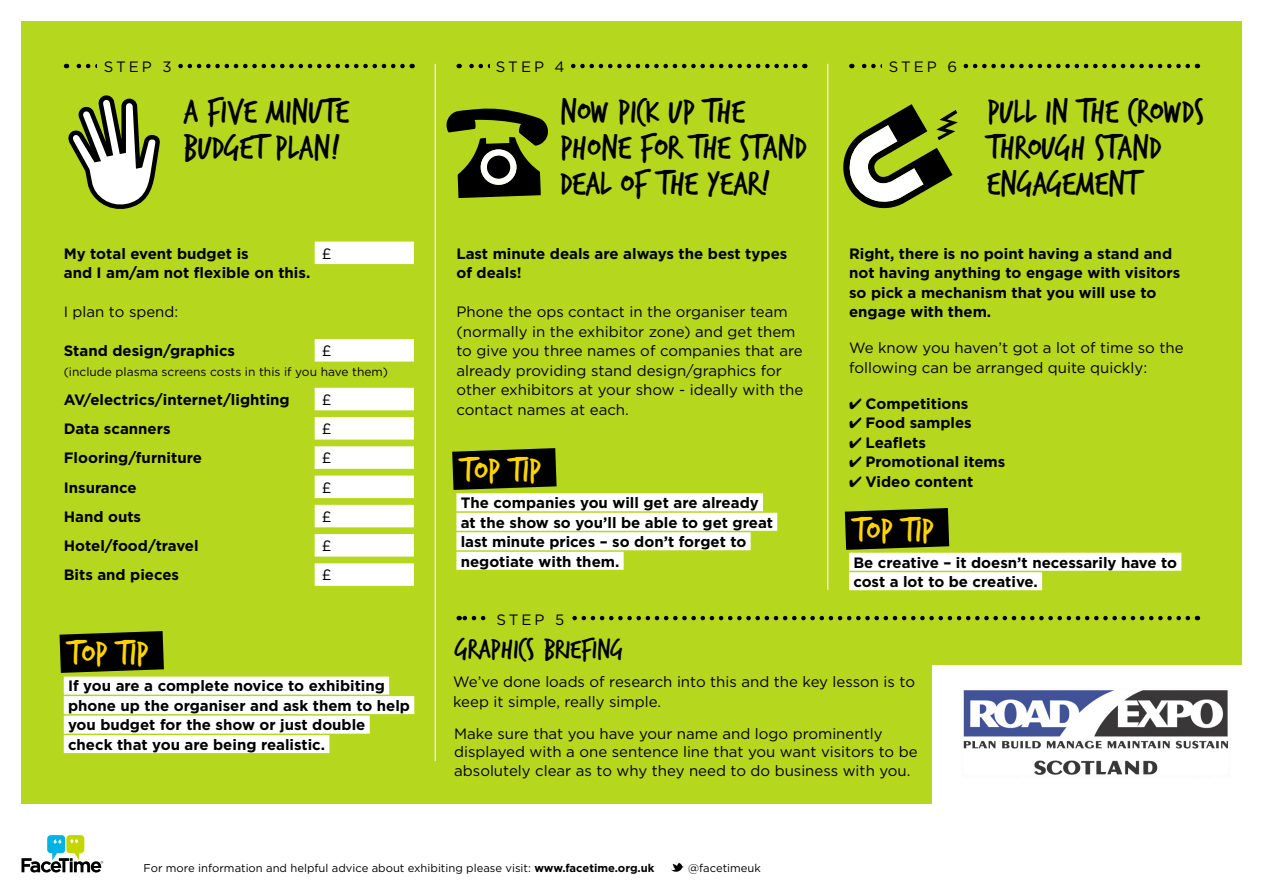
<style>
.page{position:relative;width:1263px;height:893px;background:#fff}
.page>*{position:absolute;margin:0;border:0;box-sizing:border-box;transform-origin:0 0}
.t1{font:36px/36px "Trash Hand";color:#000}
.t2{font:36px "Trash Hand";color:#ffd500}
.t3{font:30.15px "Trash Hand";color:#000}
.t4{font:700 15px/19.5px "Gotham HTF";color:#000}
.t5{font:15px/19.5px "Gotham HTF";color:#000}
.t6{font:12px "Gotham HTF";color:#000}
.t7{font:11.25px "Gotham HTF";color:#000}
.s1{font-size:28.95px}
.s2{font-weight:700}
</style>
<div class="page">
<svg style="left:22px;top:835px;width:81px;height:37px"></svg>
<svg style="left:671px;top:863px;width:13px;height:9px"></svg>
<div style="left:21px;top:21px;width:1221px;height:783px;background:#b5d71e"></div>
<svg style="left:60px;top:631px;width:104px;height:42px;background:#111402"></svg>
<svg style="left:452px;top:448px;width:105px;height:42px;background:#121603"></svg>
<svg style="left:845px;top:508px;width:104px;height:42px;background:#111402"></svg>
<svg style="left:66px;top:64px;width:337px;height:4px"></svg>
<svg style="left:459px;top:616px;width:729px;height:4px"></svg>
<svg style="left:459px;top:64px;width:336px;height:4px"></svg>
<svg style="left:851px;top:64px;width:337px;height:4px"></svg>
<svg style="left:843px;top:104px;width:115px;height:105px"></svg>
<svg style="left:446px;top:108px;width:102px;height:90px"></svg>
<div style="left:487px;top:156px;width:23px;height:23px;background:#000;border-radius:50%"></div>
<div style="left:315px;top:242px;width:99px;height:22px;background:#fff"></div>
<div style="left:315px;top:339px;width:99px;height:23px;background:#fff"></div>
<div style="left:315px;top:388px;width:99px;height:22px;background:#fff"></div>
<div style="left:315px;top:417px;width:99px;height:23px;background:#fff"></div>
<div style="left:315px;top:446px;width:99px;height:23px;background:#fff"></div>
<div style="left:315px;top:476px;width:99px;height:22px;background:#fff"></div>
<div style="left:315px;top:505px;width:99px;height:22px;background:#fff"></div>
<div style="left:315px;top:534px;width:99px;height:23px;background:#fff"></div>
<div style="left:315px;top:563px;width:99px;height:23px;background:#fff"></div>
<div style="left:456px;top:493px;width:307px;height:18px;background:#fff"></div>
<div style="left:456px;top:513px;width:321px;height:18px;background:#fff"></div>
<div style="left:456px;top:532px;width:295px;height:18px;background:#fff"></div>
<div style="left:456px;top:552px;width:168px;height:18px;background:#fff"></div>
<hr style="left:827px;top:64px;width:1px;height:526px;background:#fff">
<hr style="left:435px;top:64px;width:1px;height:697px;background:#fff">
<div style="left:97px;top:52px;width:81px;height:28px;background:#b5d71e"></div>
<div style="left:490px;top:52px;width:81px;height:28px;background:#b5d71e"></div>
<div style="left:490px;top:605px;width:81px;height:27px;background:#b5d71e"></div>
<div style="left:882px;top:52px;width:81px;height:28px;background:#b5d71e"></div>
<div style="left:849px;top:553px;width:332px;height:18px;background:#fff"></div>
<div style="left:849px;top:572px;width:193px;height:18px;background:#fff"></div>
<div style="left:64px;top:677px;width:325px;height:18px;background:#fff"></div>
<div style="left:64px;top:696px;width:350px;height:18px;background:#fff"></div>
<div style="left:64px;top:716px;width:306px;height:18px;background:#fff"></div>
<div style="left:64px;top:735px;width:265px;height:18px;background:#fff"></div>
<svg style="left:68px;top:95px;width:92px;height:114px"></svg>
<img style="left:933px;top:665px;width:309px;height:139px">
<p class="t5" style="left:104px;top:57px;width:69px">STEP 3</p>
<p class="t5" style="left:496px;top:57px;width:70px">STEP 4</p>
<p class="t1" style="left:184px;top:95px;width:167px">A FIVE MINUTE<br>BUDGET PLAN!</p>
<p class="t4" style="left:64px;top:243px;width:186px">My total event budget is</p>
<p class="t5" style="left:322px;top:243px;width:11px">£</p>
<p class="t4" style="left:64px;top:263px;width:248px">and I am/am not flexible on this.</p>
<p class="t5" style="left:64px;top:302px;width:116px">I plan to spend:</p>
<p class="t4" style="left:64px;top:341px;width:173px">Stand design/graphics</p>
<p class="t5" style="left:322px;top:341px;width:11px">£</p>
<p class="t6" style="left:64px;top:365px;width:326px">(include plasma screens costs in this if you have them)</p>
<p class="t4" style="left:64px;top:389px;width:227px">AV/electrics/internet/lighting</p>
<p class="t5" style="left:322px;top:390px;width:11px">£</p>
<p class="t4" style="left:64px;top:419px;width:108px">Data scanners</p>
<p class="t5" style="left:322px;top:419px;width:11px">£</p>
<p class="t4" style="left:64px;top:448px;width:140px">Flooring/furniture</p>
<p class="t5" style="left:322px;top:448px;width:11px">£</p>
<p class="t4" style="left:64px;top:477px;width:74px">Insurance</p>
<p class="t5" style="left:322px;top:477px;width:11px">£</p>
<p class="t4" style="left:64px;top:506px;width:79px">Hand outs</p>
<p class="t5" style="left:322px;top:507px;width:11px">£</p>
<p class="t4" style="left:64px;top:536px;width:136px">Hotel/food/travel</p>
<p class="t5" style="left:322px;top:536px;width:11px">£</p>
<p class="t4" style="left:64px;top:565px;width:117px">Bits and pieces</p>
<p class="t5" style="left:322px;top:565px;width:11px">£</p>
<p class="t1" style="left:560px;top:95px;width:249px">NOW PICK UP THE<br>PHONE FOR THE STAND<br>DEAL OF THE YEAR!</p>
<p class="t4" style="left:456px;top:243px;width:332px">Last minute deals are always the best types of deals!</p>
<p class="t5" style="left:456px;top:302px;width:348px">Phone the ops contact in the organiser team (normally in the exhibitor zone) and get them to give you three names of companies that are already providing stand design/graphics for other exhibitors at your show - ideally with the contact names at each.</p>
<p class="t2" style="left:461px;top:453px;width:82px">TOP TIP</p>
<p class="t4" style="left:461px;top:493px;width:300px">The companies you will get are already</p>
<p class="t4" style="left:461px;top:512px;width:314px">at the show so you’ll be able to get great</p>
<p class="t4" style="left:461px;top:532px;width:287px">last minute prices – so don’t forget to</p>
<p class="t4" style="left:461px;top:551px;width:160px">negotiate with them.</p>
<p class="t5" style="left:496px;top:609px;width:69px">STEP 5</p>
<p class="t5" style="left:889px;top:57px;width:70px">STEP 6</p>
<p class="t1" style="left:987px;top:95px;width:219px">PULL IN THE CROWDS<br>THROUGH STAND<br>ENGAGEMENT</p>
<p class="t4" style="left:849px;top:243px;width:333px">Right, there is no point having a stand and not having anything to engage with visitors so pick a mechanism that you will use to engage with them.</p>
<p class="t5" style="left:849px;top:338px;width:336px">We know you haven’t got a lot of time so the following can be arranged quite quickly:</p>
<p class="t4" style="left:849px;top:393px;width:121px">✔ Competitions</p>
<p class="t4" style="left:849px;top:413px;width:124px">✔ Food samples</p>
<p class="t4" style="left:849px;top:432px;width:78px">✔ Leaflets</p>
<p class="t4" style="left:849px;top:452px;width:158px">✔ Promotional items</p>
<p class="t4" style="left:849px;top:471px;width:126px">✔ Video content</p>
<p class="t2" style="left:853px;top:512px;width:82px">TOP TIP</p>
<p class="t4" style="left:853px;top:552px;width:325px">Be creative – it doesn’t necessarily have to</p>
<p class="t4" style="left:853px;top:572px;width:186px">cost a lot to be creative.</p>
<p class="t2" style="left:68px;top:636px;width:82px">TOP TIP</p>
<p class="t4" style="left:68px;top:676px;width:318px">If you are a complete novice to exhibiting</p>
<p class="t4" style="left:68px;top:695px;width:343px">phone up the organiser and ask them to help</p>
<p class="t4" style="left:68px;top:715px;width:299px">you budget for the show or just double</p>
<p class="t4" style="left:68px;top:734px;width:259px">check that you are being realistic.</p>
<p class="t3" style="left:455px;top:635px;width:170px">GRAPHICS <span class="s1">BRIEFING</span></p>
<p class="t5" style="left:453px;top:671px;width:463px;line-height:20.5px">We’ve done loads of research into this and the key lesson is to keep it simple, really simple.</p>
<p class="t5" style="left:454px;top:723px;width:465px;line-height:18.9px">Make sure that you have your name and logo prominently displayed with a one sentence line that you want visitors to be absolutely clear as to why they need to do business with you.</p>
<p class="t7" style="left:144px;top:861px;width:512px">For more information and helpful advice about exhibiting please visit: <span class="s2">www.facetime.org.uk</span></p>
<p class="t7" style="left:688px;top:861px;width:74px">@facetimeuk</p>
</div>
